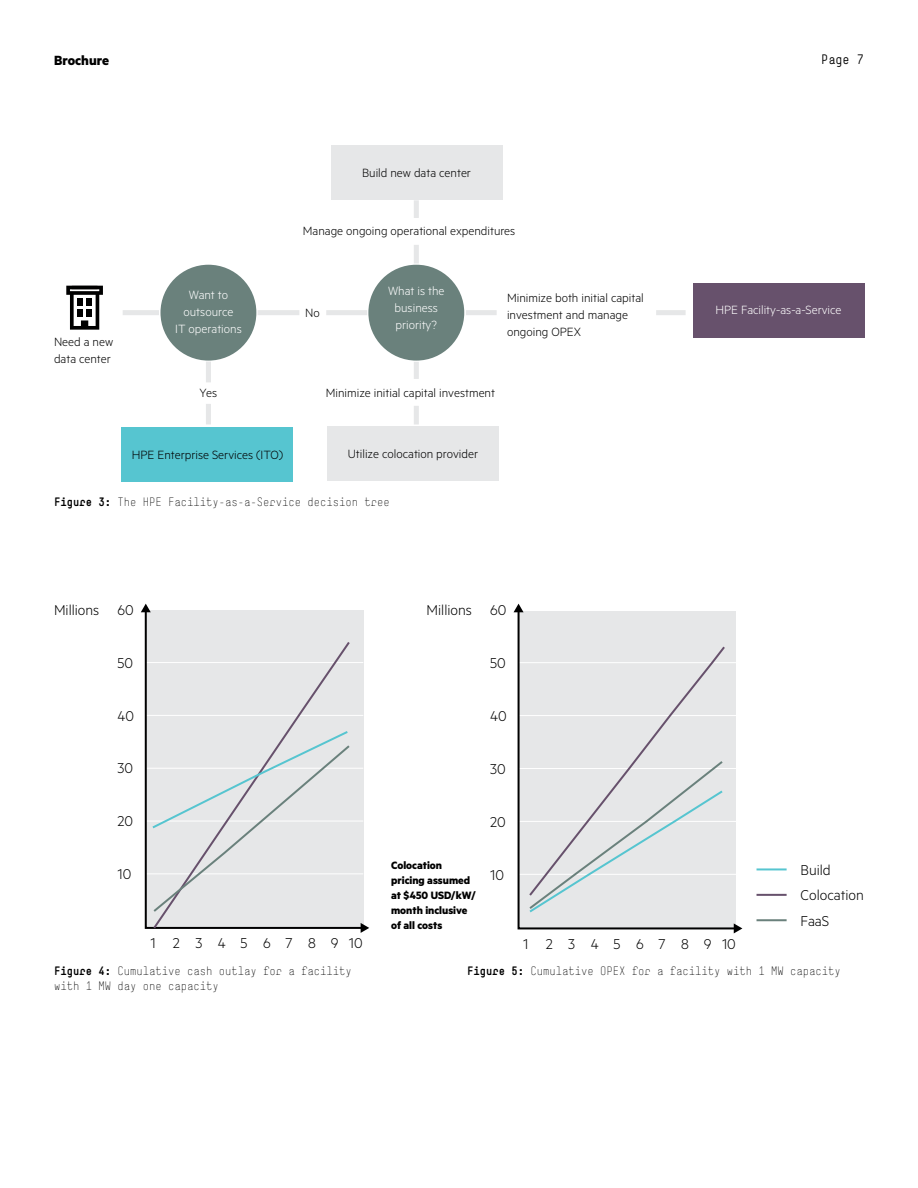
<style>
.page{position:relative;width:918px;height:1188px;background:#fff}
.page>*{position:absolute;margin:0;border:0;box-sizing:border-box;transform-origin:0 0}
.t1{font:300 16.05px "Metric";color:#000}
.t2{font:300 16.05px "Metric";letter-spacing:.945em;color:#000}
.t3{font:300 16.05px "Metric";letter-spacing:.95em;color:#000}
.t4{font:700 15px "Metric";color:#000}
.t5{font:300 13.5px/16.8px "Metric";color:#000}
.t6{font:300 13.5px/16.8px "Metric";color:#fff;text-align:center}
.t7{font:300 13.5px "Metric";color:#000}
.t8{font:13.5px "Simple Pro";color:#000}
.t9{font:300 12px/15px "Simple Pro";color:#000}
.t10{font:700 12px/15px "Metric";color:#000}
.s1{font-weight:700}
</style>
<div class="page">
<div style="left:331px;top:145px;width:171px;height:55px;background:#e6e7e8"></div>
<div style="left:327px;top:427px;width:172px;height:54px;background:#e6e7e8"></div>
<div style="left:161px;top:265px;width:95px;height:96px;background:#6a817c;border-radius:50%"></div>
<div style="left:368px;top:265px;width:96px;height:96px;background:#6a817c;border-radius:50%"></div>
<div style="left:123px;top:310px;width:36px;height:5px;background:#e6e7e8"></div>
<div style="left:258px;top:310px;width:41px;height:5px;background:#e6e7e8"></div>
<div style="left:326px;top:310px;width:41px;height:5px;background:#e6e7e8"></div>
<div style="left:206px;top:362px;width:5px;height:20px;background:#e6e7e8"></div>
<div style="left:206px;top:404px;width:5px;height:20px;background:#e6e7e8"></div>
<div style="left:414px;top:200px;width:5px;height:18px;background:#e6e7e8"></div>
<div style="left:414px;top:245px;width:5px;height:19px;background:#e6e7e8"></div>
<div style="left:466px;top:310px;width:31px;height:5px;background:#e6e7e8"></div>
<div style="left:656px;top:310px;width:30px;height:5px;background:#e6e7e8"></div>
<div style="left:414px;top:362px;width:5px;height:17px;background:#e6e7e8"></div>
<div style="left:414px;top:406px;width:5px;height:19px;background:#e6e7e8"></div>
<div style="left:122px;top:427px;width:171px;height:55px;background:#56c5d0"></div>
<div style="left:693px;top:283px;width:171px;height:54px;background:#67516c"></div>
<svg style="left:66px;top:286px;width:37px;height:44px"></svg>
<div style="left:77px;top:298px;width:6px;height:8px;background:#000"></div>
<div style="left:86px;top:298px;width:6px;height:8px;background:#000"></div>
<div style="left:77px;top:309px;width:6px;height:8px;background:#000"></div>
<div style="left:86px;top:309px;width:6px;height:8px;background:#000"></div>
<svg style="left:144px;top:610px;width:220px;height:320px;background:#d9dadb"></svg>
<svg style="left:141px;top:604px;width:10px;height:8px"></svg>
<svg style="left:361px;top:923px;width:8px;height:10px"></svg>
<svg style="left:151px;top:640px;width:201px;height:290px;background:#e0e1e2"></svg>
<svg style="left:150px;top:729px;width:202px;height:185px;background:#e1e3e5"></svg>
<svg style="left:517px;top:611px;width:219px;height:319px;background:#d6d7d8"></svg>
<svg style="left:514px;top:604px;width:10px;height:8px"></svg>
<svg style="left:734px;top:923px;width:8px;height:10px"></svg>
<hr style="left:757px;top:868px;width:30px;height:2px;background:#56c5d0">
<hr style="left:757px;top:894px;width:30px;height:2px;background:#67516c">
<hr style="left:757px;top:919px;width:30px;height:2px;background:#6a817c">
<div style="left:527px;top:644px;width:200px;height:254px;background:#e6e7e8"></div>
<svg style="left:527px;top:759px;width:198px;height:155px;background:#e0e3e4"></svg>
<p class="t4" style="left:54px;top:51px;width:57px">Brochure</p>
<p class="t8" style="left:821px;top:52px;width:44px">Page 7</p>
<p class="t5" style="left:362px;top:163px;width:110px">Build new data center</p>
<p class="t5" style="left:54px;top:333px;width:61px">Need a new data center</p>
<p class="t5" style="left:303px;top:222px;width:214px">Manage ongoing operational expenditures</p>
<p class="t6" style="left:175px;top:286px;width:68px">Want to outsource<br>IT operations</p>
<p class="t6" style="left:388px;top:282px;width:58px">What is the business priority?</p>
<p class="t7" style="left:305px;top:305px;width:16px">No</p>
<p class="t5" style="left:507px;top:289px;width:138px">Minimize both initial capital investment and manage ongoing OPEX</p>
<p class="t5" style="left:200px;top:384px;width:19px">Yes</p>
<p class="t5" style="left:326px;top:384px;width:171px">Minimize initial capital investment</p>
<p class="t7" style="left:348px;top:446px;width:132px">Utilize colocation provider</p>
<p class="t5" style="left:132px;top:445px;width:153px">HPE Enterprise Services (ITO)</p>
<p class="t9" style="left:54px;top:494px;width:337px"><span class="s1">Figure 3:</span> The HPE Facility-as-a-Service decision tree</p>
<p class="t1" style="left:54px;top:601px;width:81px">Millions 60</p>
<p class="t1" style="left:427px;top:601px;width:81px">Millions 60</p>
<p class="t1" style="left:117px;top:654px;width:17px">50</p>
<p class="t1" style="left:490px;top:654px;width:17px">50</p>
<p class="t1" style="left:117px;top:706px;width:18px">40</p>
<p class="t1" style="left:490px;top:707px;width:18px">40</p>
<p class="t1" style="left:117px;top:759px;width:17px">30</p>
<p class="t1" style="left:490px;top:759px;width:17px">30</p>
<p class="t1" style="left:117px;top:812px;width:17px">20</p>
<p class="t1" style="left:490px;top:812px;width:17px">20</p>
<p class="t1" style="left:117px;top:865px;width:15px">10</p>
<p class="t10" style="left:391px;top:857px;width:86px">Colocation pricing assumed at $450 USD/kW/ month inclusive of all costs</p>
<p class="t1" style="left:490px;top:865px;width:15px">10</p>
<p class="t6" style="left:715px;top:301px;width:128px">HPE Facility-as-a-Service</p>
<p class="t1" style="left:801px;top:860px;width:32px">Build</p>
<p class="t1" style="left:801px;top:886px;width:65px">Colocation</p>
<p class="t1" style="left:801px;top:911px;width:30px">FaaS</p>
<p class="t2" style="left:150px;top:934px;width:214px">12345678910</p>
<p class="t3" style="left:523px;top:934px;width:214px">12345678910</p>
<p class="t9" style="left:54px;top:964px;width:299px"><span class="s1">Figure 4:</span> Cumulative cash outlay for a facility with 1 MW day one capacity</p>
<p class="t9" style="left:467px;top:964px;width:375px"><span class="s1">Figure 5:</span> Cumulative OPEX for a facility with 1 MW capacity</p>
</div>
